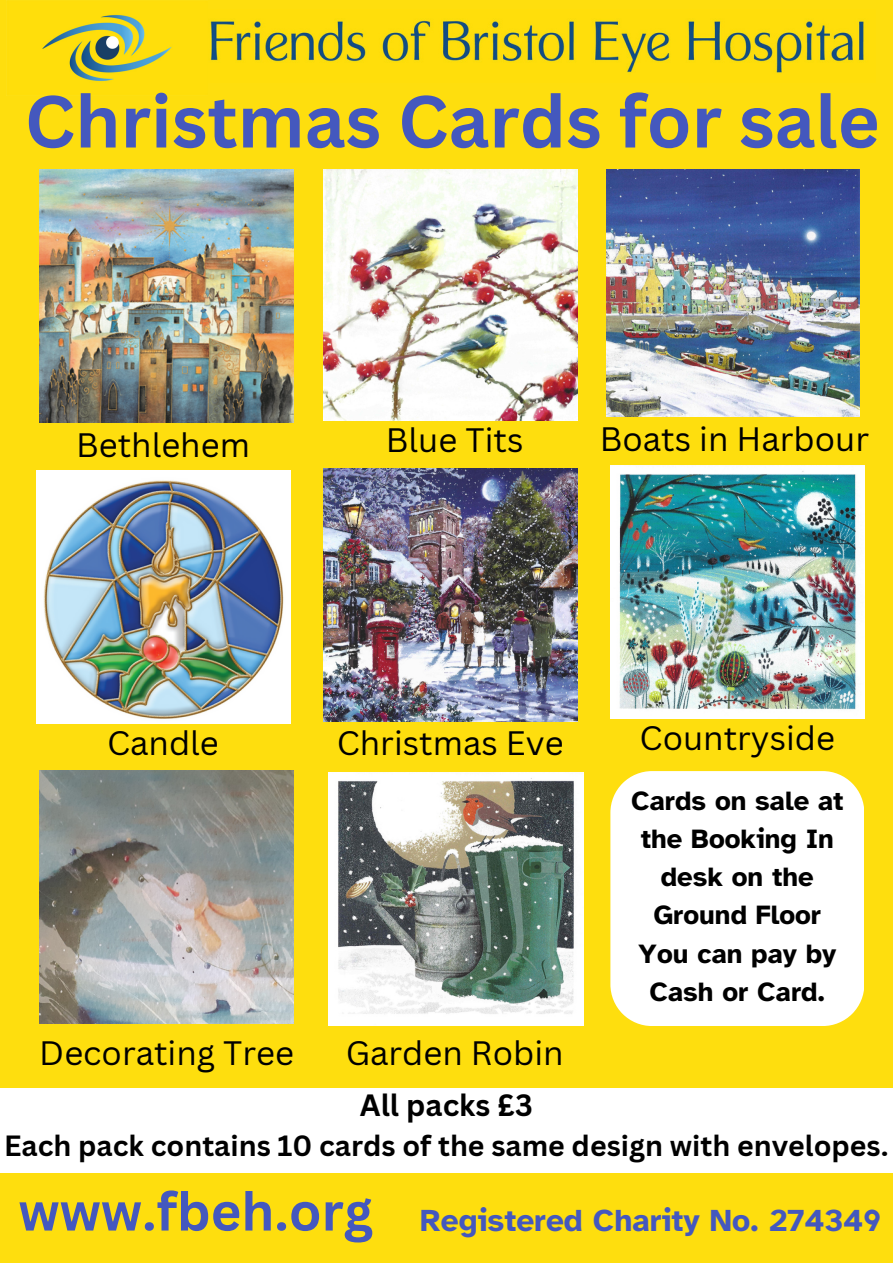
<style>
.page{position:relative;width:893px;height:1264px;background:#fff}
.page>*{position:absolute;margin:0;border:0;box-sizing:border-box;transform-origin:0 0}
.t1{font:700 72px "Canva Sans";color:#4458be}
.t2{font:700 52.35px "Canva Sans";color:#4458be}
.t3{font:33px "Canva Sans";color:#000}
.t4{font:700 31.65px "Atkinson Hyperlegible";color:#4458be}
.t5{font:700 30px "Canva Sans";color:#000}
.t6{font:700 28.5px "Canva Sans";color:#000}
.t7{font:700 27.45px/38.2px "Atkinson Hyperlegible";color:#000;text-align:center}
</style>
<div class="page">
<div style="left:0;top:0;width:892px;height:1087px;background:#fede0e"></div>
<div style="left:0;top:1173px;width:892px;height:89px;background:#fede0e"></div>
<img style="left:606px;top:169px;width:253px;height:248px">
<img style="left:323px;top:169px;width:254px;height:251px">
<img style="left:40px;top:169px;width:254px;height:253px">
<img style="left:36px;top:470px;width:254px;height:253px">
<img style="left:40px;top:770px;width:254px;height:253px">
<img style="left:329px;top:772px;width:254px;height:253px">
<img style="left:323px;top:468px;width:254px;height:253px">
<img style="left:610px;top:465px;width:254px;height:253px">
<img style="left:210px;top:19px;width:654px;height:54px">
<img style="left:42px;top:14px;width:130px;height:67px">
<div style="left:610px;top:771px;width:254px;height:255px;background:#fff"></div>
<p class="t1" style="left:25px;top:71px;width:856px">Christmas Cards for sale</p>
<p class="t3" style="left:76px;top:422px;width:175px">Bethlehem</p>
<p class="t3" style="left:386px;top:417px;width:139px">Blue Tits</p>
<p class="t3" style="left:599px;top:416px;width:271px">Boats in Harbour</p>
<p class="t3" style="left:107px;top:720px;width:113px">Candle</p>
<p class="t3" style="left:337px;top:720px;width:228px">Christmas Eve</p>
<p class="t3" style="left:39px;top:1029px;width:256px">Decorating Tree</p>
<p class="t3" style="left:345px;top:1029px;width:219px">Garden Robin</p>
<p class="t3" style="left:639px;top:715px;width:197px">Countryside</p>
<p class="t7" style="left:631px;top:783px;width:214px">Cards on sale at the Booking In desk on the<br>Ground Floor</p>
<p class="t7" style="left:638px;top:936px;width:199px">You can pay by<br>Cash or Card.</p>
<p class="t5" style="left:360px;top:1084px;width:174px">All packs £3</p>
<p class="t6" style="left:4px;top:1125px;width:885px">Each pack contains 10 cards of the same design with envelopes.</p>
<p class="t2" style="left:18px;top:1174px;width:356px">www.fbeh.org</p>
<p class="t4" style="left:420px;top:1205px;width:462px">Registered Charity No. 274349</p>
</div>
